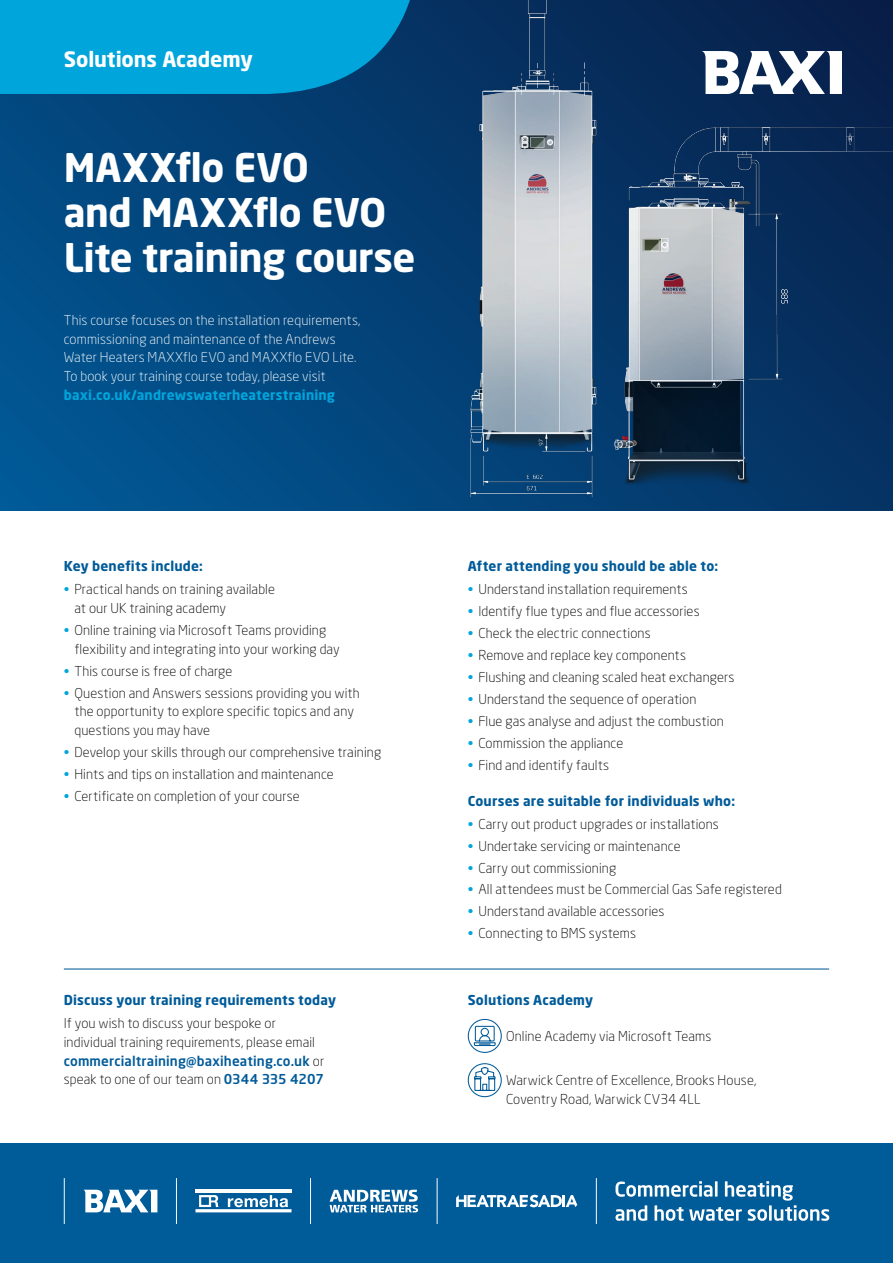
<style>
.page{position:relative;width:893px;height:1263px;background:#fff}
.page>*{position:absolute;margin:0;border:0;box-sizing:border-box;transform-origin:0 0}
.t1{font:700 39px/45px "Neo Sans Pro";letter-spacing:-.015em;color:#fff}
.t2{font:700 21px "Neo Sans Pro";letter-spacing:-.005em;color:#fff}
.t3{font:300 13.5px/18.8px "Neo Sans Pro";letter-spacing:.01em;color:#000}
.t4{font:300 13.5px/18.8px "Neo Sans Pro";letter-spacing:.01em;color:#fff}
.t5{font:700 13.5px "Neo Sans Pro";letter-spacing:.015em;color:#005b99}
.t6{font:700 13.5px "Neo Sans Pro";letter-spacing:.01em;color:#00a5db}
.s1{color:#00a5db}
.s2{font-weight:500;color:#005b99}
</style>
<div class="page">
<svg style="left:0;top:0;width:893px;height:510px;background:#02477e"></svg>
<svg style="left:0;top:0;width:421px;height:94px;background:#0098ce"></svg>
<div style="left:0;top:1144px;width:893px;height:119px;background:#005b99"></div>
<svg style="left:615px;top:1181px;width:214px;height:40px"></svg>
<hr style="left:195px;top:1209px;width:97px;height:3px;background:#fff">
<hr style="left:195px;top:1190px;width:97px;height:3px;background:#fff">
<svg style="left:199px;top:1195px;width:19px;height:12px"></svg>
<svg style="left:228px;top:1195px;width:60px;height:12px"></svg>
<svg style="left:84px;top:1190px;width:73px;height:22px"></svg>
<hr style="left:64px;top:1178px;width:1px;height:46px;background:#fff">
<hr style="left:176px;top:1178px;width:1px;height:46px;background:#fff">
<hr style="left:596px;top:1178px;width:1px;height:46px;background:#fff">
<hr style="left:437px;top:1178px;width:1px;height:46px;background:#fff">
<svg style="left:456px;top:1195px;width:121px;height:12px"></svg>
<hr style="left:310px;top:1178px;width:1px;height:46px;background:#fff">
<svg style="left:330px;top:1190px;width:88px;height:22px"></svg>
<svg style="left:467px;top:1063px;width:35px;height:35px"></svg>
<svg style="left:467px;top:1018px;width:35px;height:35px"></svg>
<hr style="left:64px;top:968px;width:765px;height:1px;background:#005b99">
<img style="left:638px;top:13px;width:255px;height:497px">
<img style="left:440px;top:0;width:198px;height:510px">
<h2 class="t2" style="left:64px;top:45px;width:191px">Solutions Academy</h2>
<h1 class="t1" style="left:64px;top:144px;width:353px">MAXXflo EVO<br>and MAXXflo EVO<br>Lite training course</h1>
<p class="t4" style="left:64px;top:310px;width:298px">This course focuses on the installation requirements, commissioning and maintenance of the Andrews Water Heaters MAXXflo EVO and MAXXflo EVO Lite.<br>To book your training course today, please visit</p>
<p class="t6" style="left:64px;top:386px;width:273px">baxi.co.uk/andrewswaterheaterstraining</p>
<p class="t5" style="left:64px;top:558px;width:141px">Key benefits include:</p>
<p class="t3" style="left:74px;top:580px;width:202px;text-indent:-11px"><span class="s1">•</span> Practical hands on training available at our UK training academy</p>
<p class="t3" style="left:74px;top:621px;width:267px;text-indent:-11px"><span class="s1">•</span> Online training via Microsoft Teams providing flexibility and integrating into your working day</p>
<p class="t3" style="left:64px;top:661px;width:170px"><span class="s1">•</span> This course is free of charge</p>
<p class="t3" style="left:74px;top:683px;width:287px;text-indent:-11px"><span class="s1">•</span> Question and Answers sessions providing you with the opportunity to explore specific topics and any questions you may have</p>
<p class="t3" style="left:64px;top:743px;width:319px"><span class="s1">•</span> Develop your skills through our comprehensive training</p>
<p class="t3" style="left:64px;top:765px;width:271px"><span class="s1">•</span> Hints and tips on installation and maintenance</p>
<p class="t3" style="left:64px;top:787px;width:238px"><span class="s1">•</span> Certificate on completion of your course</p>
<p class="t5" style="left:64px;top:991px;width:274px">Discuss your training requirements today</p>
<p class="t3" style="left:64px;top:1014px;width:262px">If you wish to discuss your bespoke or individual training requirements, please email <span class="s2">commercialtraining@baxiheating.co.uk</span> or speak to one of our team on <span class="s2">0344 335 4207</span></p>
<p class="t5" style="left:468px;top:558px;width:252px">After attending you should be able to:</p>
<p class="t3" style="left:468px;top:580px;width:222px"><span class="s1">•</span> Understand installation requirements</p>
<p class="t3" style="left:468px;top:602px;width:233px"><span class="s1">•</span> Identify flue types and flue accessories</p>
<p class="t3" style="left:468px;top:624px;width:184px"><span class="s1">•</span> Check the electric connections</p>
<p class="t3" style="left:468px;top:646px;width:220px"><span class="s1">•</span> Remove and replace key components</p>
<p class="t3" style="left:468px;top:668px;width:268px"><span class="s1">•</span> Flushing and cleaning scaled heat exchangers</p>
<p class="t3" style="left:468px;top:690px;width:230px"><span class="s1">•</span> Understand the sequence of operation</p>
<p class="t3" style="left:468px;top:712px;width:258px"><span class="s1">•</span> Flue gas analyse and adjust the combustion</p>
<p class="t3" style="left:468px;top:733px;width:157px"><span class="s1">•</span> Commission the appliance</p>
<p class="t3" style="left:468px;top:755px;width:143px"><span class="s1">•</span> Find and identify faults</p>
<p class="t5" style="left:468px;top:792px;width:269px">Courses are suitable for individuals who:</p>
<p class="t3" style="left:468px;top:814px;width:253px"><span class="s1">•</span> Carry out product upgrades or installations</p>
<p class="t3" style="left:468px;top:836px;width:214px"><span class="s1">•</span> Undertake servicing or maintenance</p>
<p class="t3" style="left:468px;top:858px;width:150px"><span class="s1">•</span> Carry out commissioning</p>
<p class="t3" style="left:468px;top:880px;width:316px"><span class="s1">•</span> All attendees must be Commercial Gas Safe registered</p>
<p class="t3" style="left:468px;top:902px;width:198px"><span class="s1">•</span> Understand available accessories</p>
<p class="t3" style="left:468px;top:924px;width:170px"><span class="s1">•</span> Connecting to BMS systems</p>
<p class="t5" style="left:468px;top:991px;width:127px">Solutions Academy</p>
<p class="t3" style="left:506px;top:1026px;width:207px">Online Academy via Microsoft Teams</p>
<p class="t3" style="left:506px;top:1071px;width:252px">Warwick Centre of Excellence, Brooks House,<br>Coventry Road, Warwick CV34 4LL</p>
</div>
